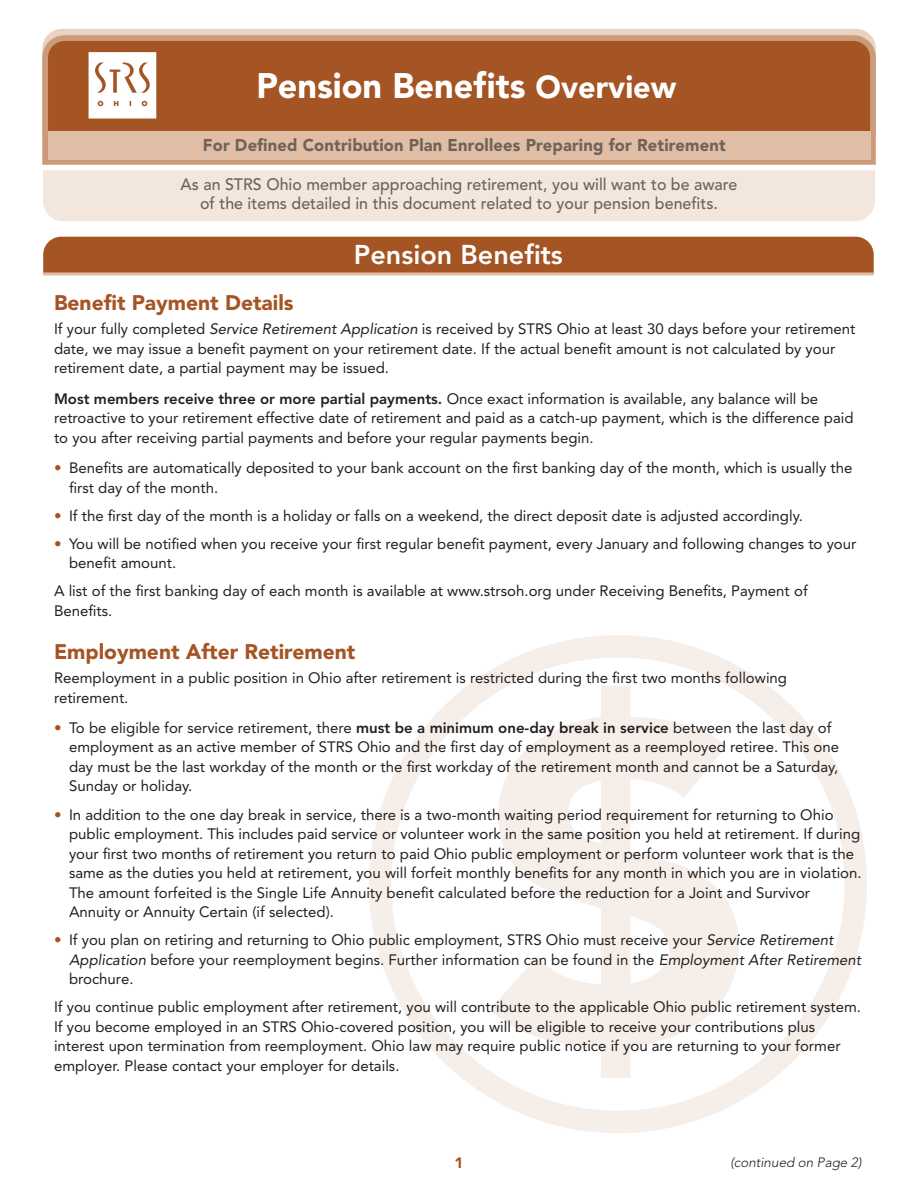
<style>
.page{position:relative;width:918px;height:1188px;background:#fff}
.page>*{position:absolute;margin:0;border:0;box-sizing:border-box;transform-origin:0 0}
.t1{font:900 450px "Avenir LT Std";color:#a55424}
.t2{font:900 35.25px "Avenir LT Std";color:#fff}
.t3{font:800 27px "Avenir LT Std";color:#fff}
.SUBHEAD_14{font:900 21px "Avenir LT Std";color:#a55424}
.t4{font:900 16.95px "Avenir LT Std";letter-spacing:.01em;color:#716259}
.INTRO{font:500 16.5px/19.8px "Avenir LT Std";color:#716259;text-align:center}
.BODY_BULLET{font:15px/19.5px "Avenir LT Std";color:#231f20}
.BODY{font:15px/19.5px "Avenir LT Std";color:#231f20}
.t5{font:900 15px "Avenir LT Std";color:#a55424}
.t6{font:italic 300 13.5px "Avenir LT Std";color:#231f20}
.s1{font-size:31.65px}
.s2{font-style:italic}
.s3{font-weight:800}
.s4{color:#a55424}
</style>
<div class="page">
<div style="left:369px;top:635px;width:498px;height:498px;border:22px solid #a55424;border-radius:50%"></div>
<div style="left:43px;top:170px;width:832px;height:51px;background:#f3e7dd"></div>
<div style="left:43px;top:237px;width:831px;height:35px;background:#a55424"></div>
<hr style="left:43px;top:272px;width:831px;height:3px;background:#dfbea5">
<hr style="left:52px;top:29px;width:815px;height:3px;background:#e9d2c1">
<svg style="left:42px;top:32px;width:834px;height:133px;background:#ac6235"></svg>
<div style="left:48px;top:131px;width:822px;height:28px;background:#dfbea5"></div>
<svg style="left:89px;top:52px;width:67px;height:67px"></svg>
<p class="t2" style="left:257px;top:64px;width:421px">Pension Benefits <span class="s1">Overview</span></p>
<p class="t4" style="left:203px;top:135px;width:524px">For Defined Contribution Plan Enrollees Preparing for Retirement</p>
<p class="INTRO" style="left:180px;top:174px;width:559px">As an STRS Ohio member approaching retirement, you will want to be aware of the items detailed in this document related to your pension benefits.</p>
<p class="t3" style="left:354px;top:239px;width:210px">Pension Benefits</p>
<p class="SUBHEAD_14" style="left:54px;top:290px;width:241px">Benefit Payment Details</p>
<p class="BODY" style="left:54px;top:320px;width:803px">If your fully completed <span class="s2">Service Retirement Application</span> is received by STRS Ohio at least 30 days before your retirement date, we may issue a benefit payment on your retirement date. If the actual benefit amount is not calculated by your retirement date, a partial payment may be issued.</p>
<p class="BODY" style="left:54px;top:389px;width:801px"><span class="s3">Most members receive three or more partial payments.</span> Once exact information is available, any balance will be retroactive to your retirement effective date of retirement and paid as a catch-up payment, which is the difference paid to you after receiving partial payments and before your regular payments begin.</p>
<p class="BODY_BULLET" style="left:69px;top:458px;width:785px;text-indent:-15px"><span class="s4">•</span> Benefits are automatically deposited to your bank account on the first banking day of the month, which is usually the first day of the month.</p>
<p class="BODY_BULLET" style="left:54px;top:506px;width:751px"><span class="s4">•</span> If the first day of the month is a holiday or falls on a weekend, the direct deposit date is adjusted accordingly.</p>
<p class="BODY_BULLET" style="left:69px;top:534px;width:789px;text-indent:-15px"><span class="s4">•</span> You will be notified when you receive your first regular benefit payment, every January and following changes to your benefit amount.</p>
<p class="BODY" style="left:54px;top:582px;width:755px">A list of the first banking day of each month is available at www.strsoh.org under Receiving Benefits, Payment of<br>Benefits.</p>
<p class="SUBHEAD_14" style="left:54px;top:639px;width:303px">Employment After Retirement</p>
<p class="BODY" style="left:54px;top:668px;width:735px">Reemployment in a public position in Ohio after retirement is restricted during the first two months following retirement.</p>
<p class="BODY_BULLET" style="left:69px;top:718px;width:772px;text-indent:-15px"><span class="s4">•</span> To be eligible for service retirement, there <span class="s3">must be a minimum one-day break in service</span> between the last day of employment as an active member of STRS Ohio and the first day of employment as a reemployed retiree. This one day must be the last workday of the month or the first workday of the retirement month and cannot be a Saturday, Sunday or holiday.</p>
<p class="BODY_BULLET" style="left:69px;top:805px;width:794px;text-indent:-15px"><span class="s4">•</span> In addition to the one day break in service, there is a two-month waiting period requirement for returning to Ohio public employment. This includes paid service or volunteer work in the same position you held at retirement. If during your first two months of retirement you return to paid Ohio public employment or perform volunteer work that is the same as the duties you held at retirement, you will forfeit monthly benefits for any month in which you are in violation.<br>The amount forfeited is the Single Life Annuity benefit calculated before the reduction for a Joint and Survivor Annuity or Annuity Certain (if selected).</p>
<p class="BODY_BULLET" style="left:69px;top:930px;width:794px;text-indent:-15px"><span class="s4">•</span> If you plan on retiring and returning to Ohio public employment, STRS Ohio must receive your <span class="s2">Service Retirement<br>Application</span> before your reemployment begins. Further information can be found in the <span class="s2">Employment After Retirement </span>brochure.</p>
<p class="BODY" style="left:54px;top:997px;width:809px">If you continue public employment after retirement, you will contribute to the applicable Ohio public retirement system.<br>If you become employed in an STRS Ohio-covered position, you will be eligible to receive your contributions plus interest upon termination from reemployment. Ohio law may require public notice if you are returning to your former employer. Please contact your employer for details.</p>
<h1 class="t1" style="left:483px;top:612px;width:268px">$</h1>
<p class="t5" style="left:455px;top:1154px;width:10px">1</p>
<p class="t6" style="left:730px;top:1154px;width:133px">(continued on Page 2)</p>
</div>
